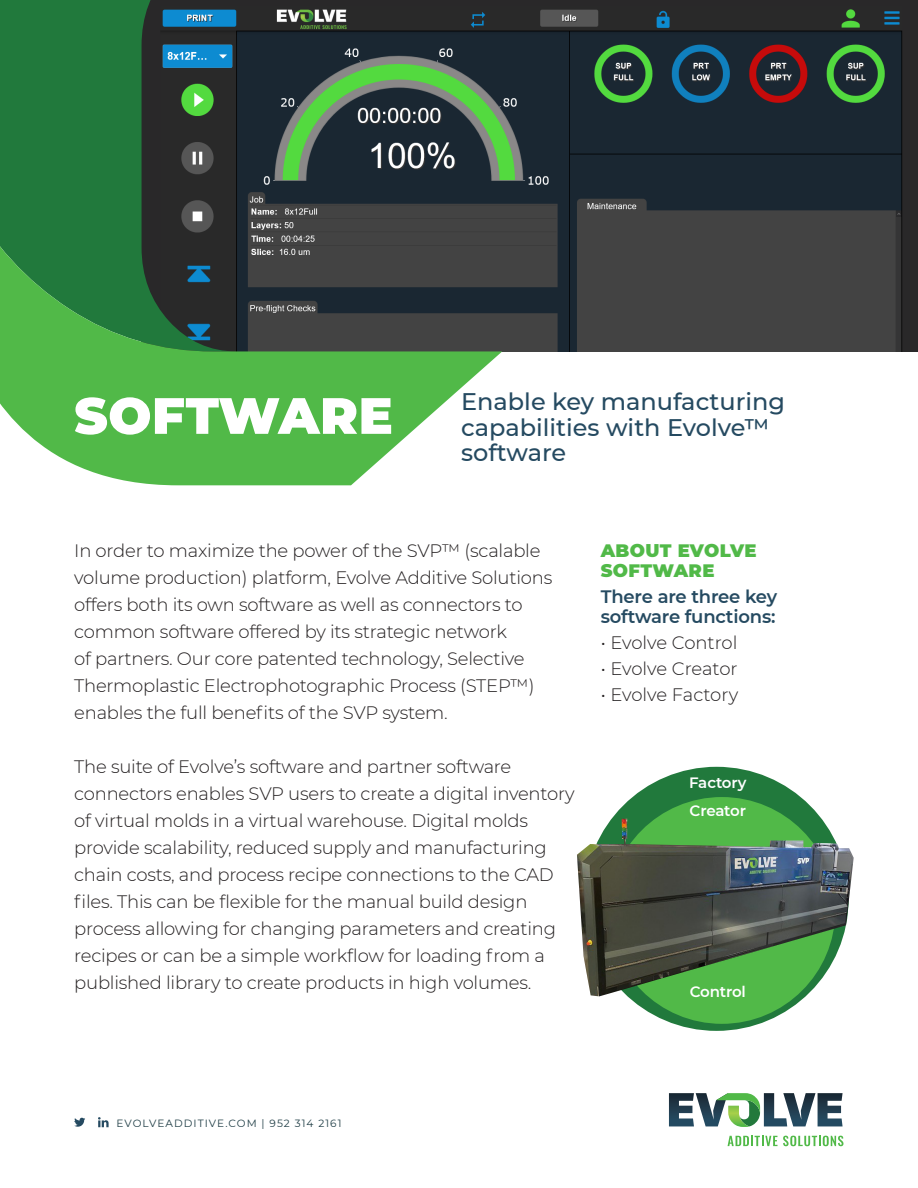
<style>
.page{position:relative;width:918px;height:1188px;background:#fff}
.page>*{position:absolute;margin:0;border:0;box-sizing:border-box;transform-origin:0 0}
.t1{font:900 51px "Montserrat";letter-spacing:.01em;color:#fff}
.t2{font:500 24px/25.5px "Montserrat";color:#254a61}
.t3{font:300 18px/27px "Montserrat";letter-spacing:-.01em;color:#231f20}
.t4{font:600 18px/19.5px "Montserrat";letter-spacing:-.01em;color:#254a61}
.t5{font:900 18px/19.5px "Montserrat";letter-spacing:.02em;color:#51b948}
.t6{font:600 15px/28.7px "Montserrat";letter-spacing:-.01em;color:#fff}
.t7{font:10.5px "Montserrat";letter-spacing:.1em;color:#203e46}
</style>
<div class="page">
<img style="left:321px;top:0;width:597px;height:351px">
<svg style="left:728px;top:1136px;width:115px;height:10px"></svg>
<svg style="left:669px;top:1093px;width:174px;height:34px"></svg>
<svg style="left:0;top:0;width:321px;height:68px;background:#245d4b"></svg>
<svg style="left:0;top:68px;width:502px;height:417px;background:#487a4e"></svg>
<svg style="left:74px;top:1118px;width:11px;height:9px"></svg>
<svg style="left:98px;top:1117px;width:11px;height:10px"></svg>
<div style="left:585px;top:767px;width:264px;height:264px;background:#21793c;border-radius:50%"></div>
<div style="left:608px;top:797px;width:227px;height:227px;background:#51b948;border-radius:50%"></div>
<img style="left:577px;top:819px;width:277px;height:177px">
<h1 class="t1" style="left:74px;top:377px;width:320px">SOFTWARE</h1>
<h2 class="t2" style="left:461px;top:388px;width:325px">Enable key manufacturing capabilities with Evolve™ software</h2>
<p class="t3" style="left:74px;top:537px;width:480px">In order to maximize the power of the SVP™ (scalable volume production) platform, Evolve Additive Solutions offers both its own software as well as connectors to common software offered by its strategic network<br>of partners. Our core patented technology, Selective Thermoplastic Electrophotographic Process (STEP™) enables the full benefits of the SVP system.</p>
<p class="t3" style="left:74px;top:753px;width:502px">The suite of Evolve’s software and partner software connectors enables SVP users to create a digital inventory of virtual molds in a virtual warehouse. Digital molds provide scalability, reduced supply and manufacturing chain costs, and process recipe connections to the CAD files. This can be flexible for the manual build design process allowing for changing parameters and creating recipes or can be a simple workflow for loading from a published library to create products in high volumes.</p>
<p class="t5" style="left:601px;top:540px;width:157px">ABOUT EVOLVE<br>SOFTWARE</p>
<p class="t4" style="left:601px;top:586px;width:178px">There are three key software functions:</p>
<p class="t3" style="left:601px;top:628px;width:138px">• Evolve Control</p>
<p class="t3" style="left:601px;top:655px;width:138px">• Evolve Creator</p>
<p class="t3" style="left:601px;top:681px;width:139px">• Evolve Factory</p>
<p class="t6" style="left:689px;top:767px;width:59px">Factory<br>Creator</p>
<p class="t6" style="left:690px;top:977px;width:58px">Control</p>
<p class="t7" style="left:117px;top:1116px;width:226px">EVOLVEADDITIVE.COM | 952 314 2161</p>
</div>
